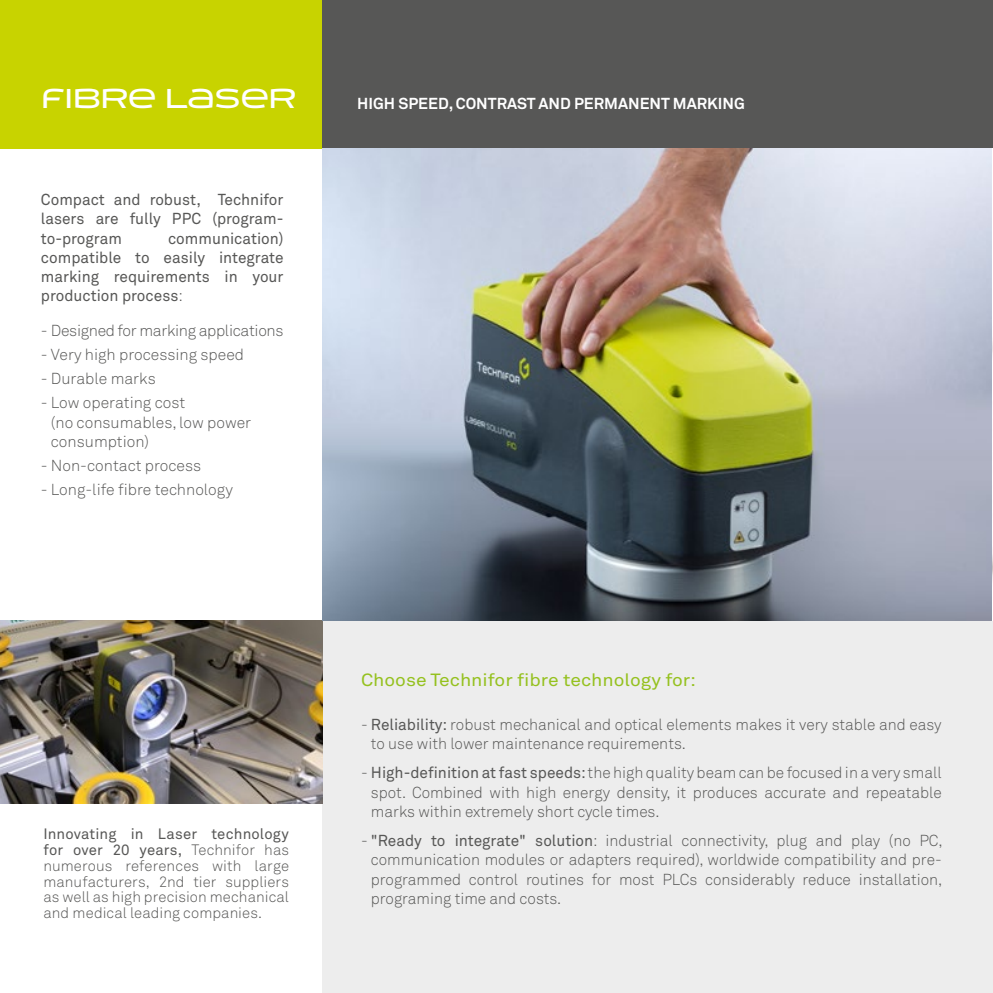
<style>
.page{position:relative;width:993px;height:993px;background:#fff}
.page>*{position:absolute;margin:0;border:0;box-sizing:border-box;transform-origin:0 0}
.t1{font:29.75px "Gravotech";color:#fff}
.t2{font:17.5px "Akkurat Std";color:#95c11f;scale:1.1 1}
.t3{font:300 15.75px/19.2px "Akkurat Std";color:#575756}
.t4{font:15.75px/19.2px "Akkurat Std";color:#575756;text-align:justify}
.t5{font:700 15.75px "Akkurat Std";color:#fff}
.t6{font:300 15.75px "Akkurat Std";letter-spacing:-.02em;color:#575756}
.t7{font:300 14.88px/15.8px "Akkurat Std";letter-spacing:.005em;color:#575756;text-align:justify}
.s1{font-weight:300}
.s2{font-weight:400}
</style>
<div class="page">
<div style="left:0;top:0;width:322px;height:149px;background:#c8d300"></div>
<div style="left:322px;top:0;width:670px;height:149px;background:#575756"></div>
<div style="left:322px;top:620px;width:670px;height:372px;background:#ededed"></div>
<img style="left:0;top:620px;width:322px;height:183px">
<img style="left:322px;top:149px;width:671px;height:471px">
<h1 class="t1" style="left:41px;top:81px;width:256px">FIBRE LASER</h1>
<p class="t5" style="left:357px;top:94px;width:389px">HIGH SPEED, CONTRAST AND PERMANENT MARKING</p>
<p class="t4" style="left:41px;top:190px;width:244px">Compact and robust, Technifor lasers are fully PPC (program&shy;to-program</p>
<p class="t4" style="left:41px;top:228px;width:244px;text-indent:127px">communication) compatible to easily integrate marking requirements in your production process<span class="s1">:</span></p>
<p class="t6" style="left:41px;top:320px;width:244px">- Designed for marking applications</p>
<p class="t3" style="left:41px;top:344px;width:204px">- Very high processing speed</p>
<p class="t3" style="left:41px;top:369px;width:116px">- Durable marks</p>
<p class="t3" style="left:51px;top:393px;width:202px;text-indent:-10px">- Low operating cost<br>(no consumables, low power consumption)</p>
<p class="t3" style="left:41px;top:456px;width:162px">- Non-contact process</p>
<p class="t3" style="left:41px;top:480px;width:193px">- Long-life fibre technology</p>
<p class="t7" style="left:43px;top:826px;width:247px"><span class="s2">Innovating in Laser technology for over 20 years,</span> Technifor has numerous references with large manufacturers, 2nd tier suppliers as well as high precision mechanical and medical leading companies.</p>
<p class="t2" style="left:361px;top:669px;width:306px">Choose Technifor fibre technology for:</p>
<p class="t3" style="left:371px;top:714px;width:572px;text-indent:-10px">- <span class="s2">Reliability:</span> robust mechanical and optical elements makes it very stable and easy to use with lower maintenance requirements.</p>
<p class="t3" style="left:371px;top:763px;width:572px;text-align:justify;text-indent:-10px">- <span class="s2">High-definition at fast speeds:</span> the high quality beam can be focused in a very small spot. Combined with high energy density, it produces accurate and repeatable marks within extremely short cycle times.</p>
<p class="t3" style="left:371px;top:830px;width:573px;text-align:justify;text-indent:-10px">- <span class="s2">"Ready to integrate" solution</span>: industrial connectivity, plug and play (no PC, communication modules or adapters required), worldwide compatibility and pre&shy;programmed control routines for most PLCs considerably reduce installation, programing time and costs.</p>
</div>
